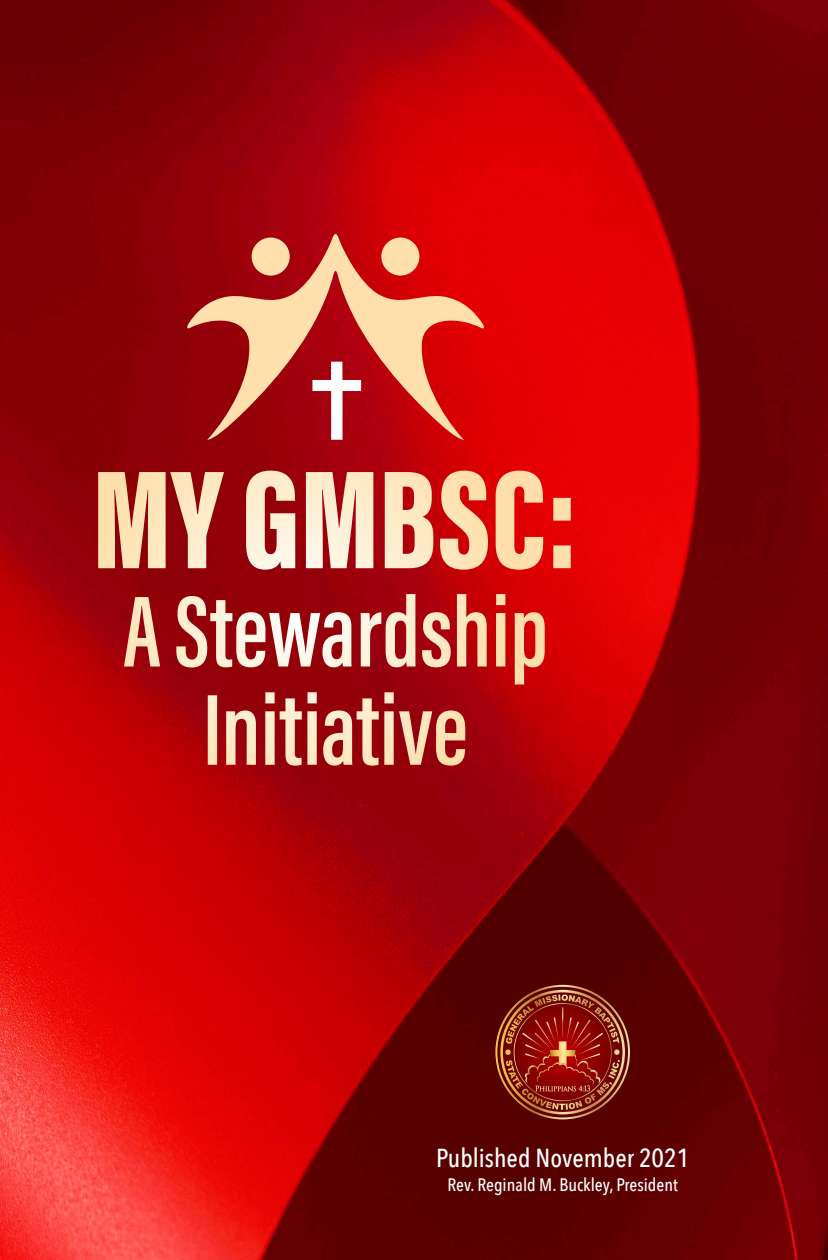
<style>
.page{position:relative;width:828px;height:1260px;background:#fff}
.page>*{position:absolute;margin:0;border:0;box-sizing:border-box;transform-origin:0 0}
.t1{font:144.2px "Acumin Variable Concept";color:#fff}
.t2{font:104px/98.2px "Acumin Variable Concept";color:#fff;text-align:center}
.t3{font:500 26px "Avenir Next Condensed";color:#fff}
.t4{font:500 18px "Avenir Next Condensed";color:#fff}
</style>
<div class="page">
<img style="left:0;top:0;width:828px;height:1260px">
<svg style="left:186px;top:234px;width:299px;height:206px;background:#cb453a"></svg>
<svg style="left:312px;top:362px;width:49px;height:78px"></svg>
<svg style="left:495px;top:985px;width:135px;height:134px;background:#8b2717"></svg>
<p class="t1" style="left:93px;top:419px;width:488px">MY GMBSC:</p>
<p class="t2" style="left:123px;top:577px;width:426px">A Stewardship<br>Initiative</p>
<p class="t3" style="left:436px;top:1143px;width:255px">Published November 2021</p>
<p class="t4" style="left:447px;top:1174px;width:232px">Rev. Reginald M. Buckley, President</p>
</div>
